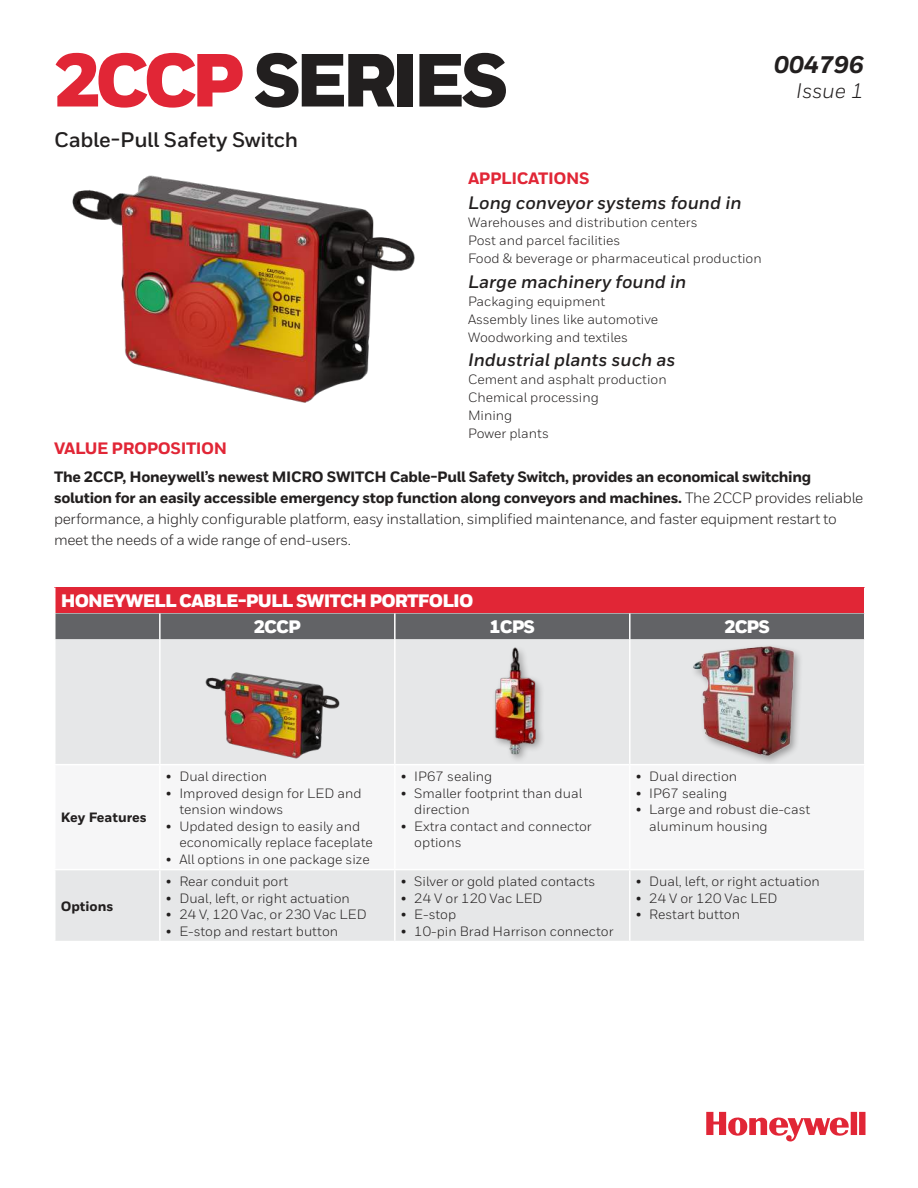
<style>
.page{position:relative;width:918px;height:1188px;background:#fff}
.page>*{position:absolute;margin:0;border:0;box-sizing:border-box;transform-origin:0 0}
.t1{font:900 75px "Honeywell Sans";letter-spacing:-.075em;color:#221f1f}
.t2{font:italic 800 24px "Honeywell Sans";color:#221f1f}
.t3{font:700 21px "Honeywell Sans";letter-spacing:-.01em;color:#221f1f}
.t4{font:italic 21px "Honeywell Sans";letter-spacing:-.005em;color:#221f1f}
.t5{font:italic 700 18px "Honeywell Sans";color:#221f1f}
.t6{font:900 18px/26px "Honeywell Sans";letter-spacing:-.05em;color:#fff}
.t7{font:800 16.5px "Honeywell Sans";letter-spacing:-.025em;color:#e12636}
.t8{font:15px/21px "Honeywell Sans";letter-spacing:-.02em;color:#221f1f}
.t9{font:13.5px/18px "Honeywell Sans";color:#221f1f}
.t10{font:800 13.5px "Honeywell Sans";color:#221f1f}
.s1{color:#e12636}
.s2{font-weight:800}
</style>
<div class="page">
<svg style="left:706px;top:1112px;width:160px;height:30px"></svg>
<div style="left:55px;top:588px;width:810px;height:25px;background:#e12636"></div>
<div style="left:56px;top:613px;width:808px;height:26px;background:#626366"></div>
<div style="left:56px;top:639px;width:808px;height:302px;background:#e6e7e8"></div>
<div style="left:56px;top:765px;width:808px;height:104px;background:#f6f6f7"></div>
<hr style="left:54px;top:588px;width:2px;height:25px;background:#fff">
<hr style="left:864px;top:588px;width:2px;height:25px;background:#fff">
<hr style="left:159px;top:613px;width:2px;height:26px;background:#fff">
<hr style="left:394px;top:613px;width:2px;height:26px;background:#fff">
<hr style="left:629px;top:613px;width:2px;height:26px;background:#fff">
<hr style="left:159px;top:639px;width:2px;height:125px;background:#fff">
<hr style="left:394px;top:639px;width:2px;height:125px;background:#fff">
<hr style="left:629px;top:639px;width:2px;height:125px;background:#fff">
<hr style="left:54px;top:764px;width:106px;height:1px;background:#fff">
<hr style="left:160px;top:764px;width:235px;height:1px;background:#fff">
<hr style="left:159px;top:765px;width:2px;height:104px;background:#fff">
<hr style="left:395px;top:764px;width:235px;height:1px;background:#fff">
<hr style="left:394px;top:765px;width:2px;height:104px;background:#fff">
<hr style="left:630px;top:764px;width:236px;height:1px;background:#fff">
<hr style="left:629px;top:765px;width:2px;height:104px;background:#fff">
<hr style="left:54px;top:869px;width:106px;height:1px;background:#fff">
<hr style="left:160px;top:869px;width:235px;height:1px;background:#fff">
<hr style="left:159px;top:870px;width:2px;height:71px;background:#fff">
<hr style="left:395px;top:869px;width:235px;height:1px;background:#fff">
<hr style="left:394px;top:870px;width:2px;height:71px;background:#fff">
<hr style="left:630px;top:869px;width:236px;height:1px;background:#fff">
<hr style="left:629px;top:870px;width:2px;height:71px;background:#fff">
<div style="left:492px;top:645px;width:54px;height:118px;background:#221f1f;opacity:.4"></div>
<img style="left:489px;top:647px;width:49px;height:110px">
<div style="left:690px;top:643px;width:114px;height:122px;background:#221f1f;opacity:.4"></div>
<img style="left:693px;top:646px;width:102px;height:111px">
<img style="left:72px;top:175px;width:343px;height:228px">
<img style="left:176px;top:652px;width:176px;height:115px">
<h1 class="t1" style="left:54px;top:37px;width:456px"><span class="s1">2CCP</span> SERIES</h1>
<h3 class="t3" style="left:54px;top:132px;width:246px">Cable-Pull Safety Switch</h3>
<p class="t7" style="left:468px;top:172px;width:123px">APPLICATIONS</p>
<h3 class="t5" style="left:468px;top:196px;width:275px">Long conveyor systems found in</h3>
<p class="t9" style="left:468px;top:214px;width:295px">Warehouses and distribution centers<br>Post and parcel facilities<br>Food &amp; beverage or pharmaceutical production</p>
<h3 class="t5" style="left:468px;top:275px;width:220px">Large machinery found in</h3>
<p class="t9" style="left:468px;top:293px;width:192px">Packaging equipment<br>Assembly lines like automotive<br>Woodworking and textiles</p>
<h3 class="t5" style="left:468px;top:353px;width:209px">Industrial plants such as</h3>
<p class="t9" style="left:468px;top:372px;width:200px">Cement and asphalt production<br>Chemical processing<br>Mining<br>Power plants</p>
<h2 class="t2" style="left:774px;top:50px;width:91px">004796</h2>
<h3 class="t4" style="left:796px;top:78px;width:69px">Issue 1</h3>
<p class="t7" style="left:54px;top:442px;width:175px">VALUE PROPOSITION</p>
<p class="t8" style="left:54px;top:467px;width:811px"><span class="s2">The 2CCP, Honeywell’s newest MICRO SWITCH Cable-Pull Safety Switch, provides an economical switching solution for an easily accessible emergency stop function along conveyors and machines.</span> The 2CCP provides reliable performance, a highly configurable platform, easy installation, simplified maintenance, and faster equipment restart to meet the needs of a wide range of end-users.</p>
<h3 class="t6" style="left:254px;top:588px;width:221px;text-indent:-193px">HONEYWELL CABLE-PULL SWITCH PORTFOLIO<br>2CCP</h3>
<h3 class="t6" style="left:489px;top:614px;width:47px">1CPS</h3>
<h3 class="t6" style="left:724px;top:614px;width:47px">2CPS</h3>
<p class="t10" style="left:61px;top:812px;width:88px">Key Features</p>
<p class="t10" style="left:61px;top:901px;width:54px">Options</p>
<p class="t9" style="left:166px;top:768px;width:103px">• Dual direction</p>
<p class="t9" style="left:179px;top:786px;width:184px;line-height:16.5px;text-indent:-14px">• Improved design for LED and tension windows</p>
<p class="t9" style="left:179px;top:819px;width:195px;line-height:16.5px;text-indent:-14px">• Updated design to easily and economically replace faceplate</p>
<p class="t9" style="left:166px;top:851px;width:205px">• All options in one package size</p>
<p class="t9" style="left:166px;top:873px;width:124px">• Rear conduit port</p>
<p class="t9" style="left:166px;top:890px;width:186px">• Dual, left, or right actuation</p>
<p class="t9" style="left:166px;top:906px;width:202px">• 24 V, 120 Vac, or 230 Vac LED</p>
<p class="t9" style="left:166px;top:923px;width:174px">• E-stop and restart button</p>
<p class="t9" style="left:401px;top:768px;width:93px">• IP67 sealing</p>
<p class="t9" style="left:414px;top:786px;width:169px;line-height:16.5px;text-indent:-14px">• Smaller footprint than dual direction</p>
<p class="t9" style="left:414px;top:819px;width:179px;line-height:16.5px;text-indent:-14px">• Extra contact and connector options</p>
<p class="t9" style="left:401px;top:873px;width:196px">• Silver or gold plated contacts</p>
<p class="t9" style="left:401px;top:890px;width:143px">• 24 V or 120 Vac LED</p>
<p class="t9" style="left:401px;top:906px;width:57px">• E-stop</p>
<p class="t9" style="left:401px;top:923px;width:214px">• 10-pin Brad Harrison connector</p>
<p class="t9" style="left:636px;top:768px;width:103px">• Dual direction</p>
<p class="t9" style="left:636px;top:785px;width:93px">• IP67 sealing</p>
<p class="t9" style="left:649px;top:802px;width:162px;line-height:16.5px;text-indent:-14px">• Large and robust die-cast aluminum housing</p>
<p class="t9" style="left:636px;top:873px;width:186px">• Dual, left, or right actuation</p>
<p class="t9" style="left:636px;top:890px;width:143px">• 24 V or 120 Vac LED</p>
<p class="t9" style="left:636px;top:906px;width:106px">• Restart button</p>
</div>
